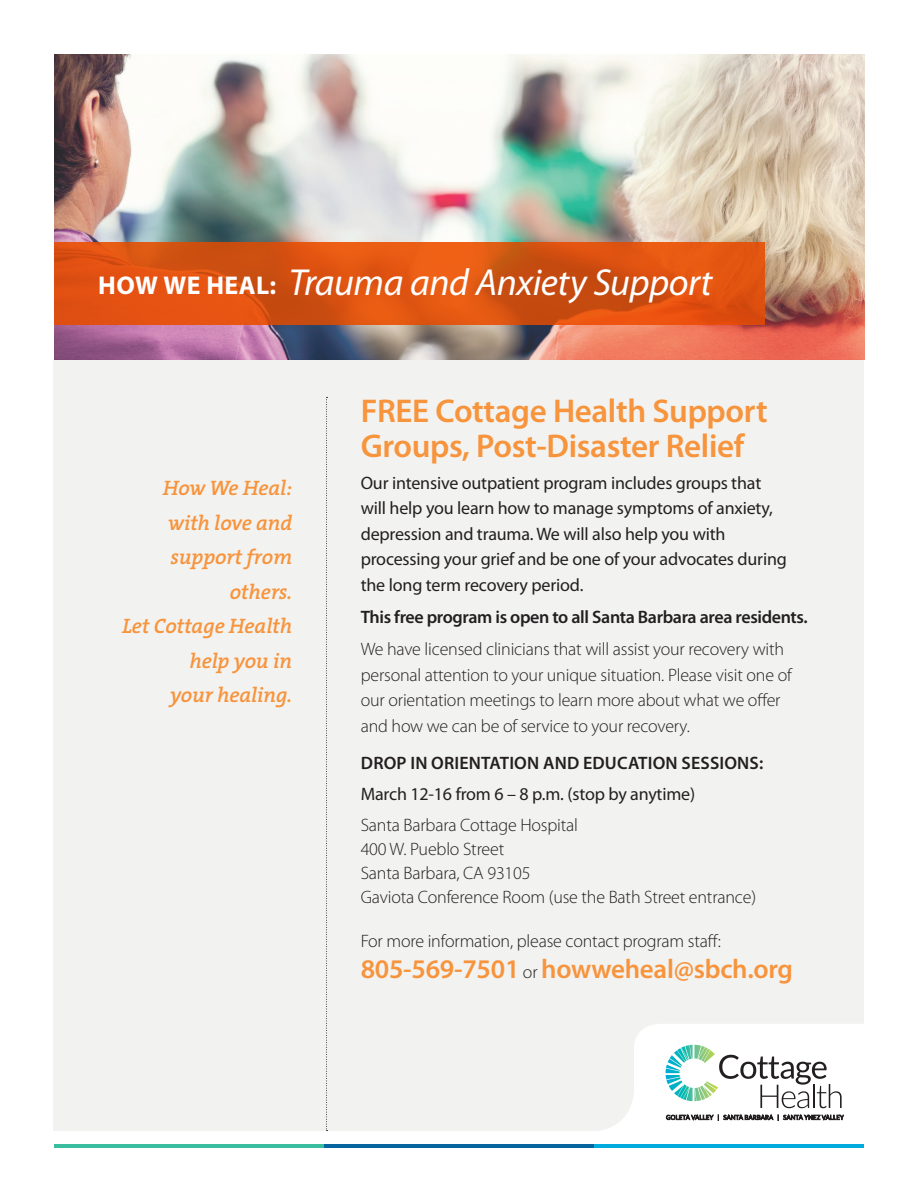
<style>
.page{position:relative;width:918px;height:1188px;background:#fff}
.page>*{position:absolute;margin:0;border:0;box-sizing:border-box;transform-origin:0 0}
.t1{font:italic 37.8px "Myriad Pro";letter-spacing:-.01em;color:#fff}
.t2{font:600 33px/34.5px "Myriad Pro";letter-spacing:-.01em;color:#f7943c}
.t3{font:600 27px "Myriad Pro";letter-spacing:-.01em;color:#f7943c}
.t4{font:italic 600 21px/34.5px "The Serif B6";letter-spacing:-.01em;color:#f7943c;text-align:right}
.t5{font:300 18px/25.5px "Myriad Pro";letter-spacing:-.01em;color:#231f20}
.t6{font:18px/25.5px "Myriad Pro";letter-spacing:-.01em;color:#231f20}
.t7{font:600 18px "Myriad Pro";letter-spacing:-.02em;color:#231f20}
.t8{font:600 18px "Myriad Pro";letter-spacing:.01em;color:#231f20}
.s1{font-weight:700;font-style:normal;font-size:25.8px}
.s2{font-weight:300;font-size:18px;color:#231f20}
</style>
<div class="page">
<div style="left:54px;top:360px;width:810px;height:771px;background:#f2f2f1"></div>
<img style="left:54px;top:54px;width:810px;height:306px">
<svg style="left:54px;top:242px;width:711px;height:83px;fill:#e15211"></svg>
<svg style="left:602px;top:1024px;width:262px;height:107px"></svg>
<hr style="left:54px;top:1144px;width:270px;height:4px;background:#3abd9e">
<hr style="left:324px;top:1144px;width:270px;height:4px;background:#06659e">
<hr style="left:594px;top:1144px;width:270px;height:4px;background:#00acdd">
<svg style="left:326px;top:397px;width:2px;height:734px"></svg>
<h1 class="t1" style="left:98px;top:262px;width:616px"><span class="s1">HOW WE HEAL:</span> Trauma and Anxiety Support</h1>
<p class="t4" style="left:122px;top:472px;width:172px">How We Heal: with love and support from others.<br>Let Cottage Health help you in<br>your healing.</p>
<h2 class="t2" style="left:361px;top:394px;width:408px">FREE Cottage Health Support<br>Groups, Post-Disaster Relief</h2>
<p class="t6" style="left:361px;top:471px;width:428px">Our intensive outpatient program includes groups that will help you learn how to manage symptoms of anxiety, depression and trauma. We will also help you with processing your grief and be one of your advocates during the long term recovery period.</p>
<p class="t7" style="left:361px;top:607px;width:449px">This free program is open to all Santa Barbara area residents.</p>
<p class="t5" style="left:361px;top:637px;width:433px">We have licensed clinicians that will assist your recovery with personal attention to your unique situation. Please visit one of our orientation meetings to learn more about what we offer and how we can be of service to your recovery.</p>
<p class="t8" style="left:361px;top:753px;width:404px">DROP IN ORIENTATION AND EDUCATION SESSIONS:</p>
<p class="t6" style="left:361px;top:782px;width:336px">March 12-16 from 6 – 8 p.m. (stop by anytime)</p>
<p class="t5" style="left:361px;top:813px;width:397px;line-height:24px">Santa Barbara Cottage Hospital<br>400 W. Pueblo Street<br>Santa Barbara, CA 93105<br>Gaviota Conference Room (use the Bath Street entrance)</p>
<p class="t5" style="left:361px;top:929px;width:362px">For more information, please contact program staff:</p>
<h3 class="t3" style="left:361px;top:954px;width:434px">805-569-7501 <span class="s2">or</span> howweheal@sbch.org</h3>
</div>
